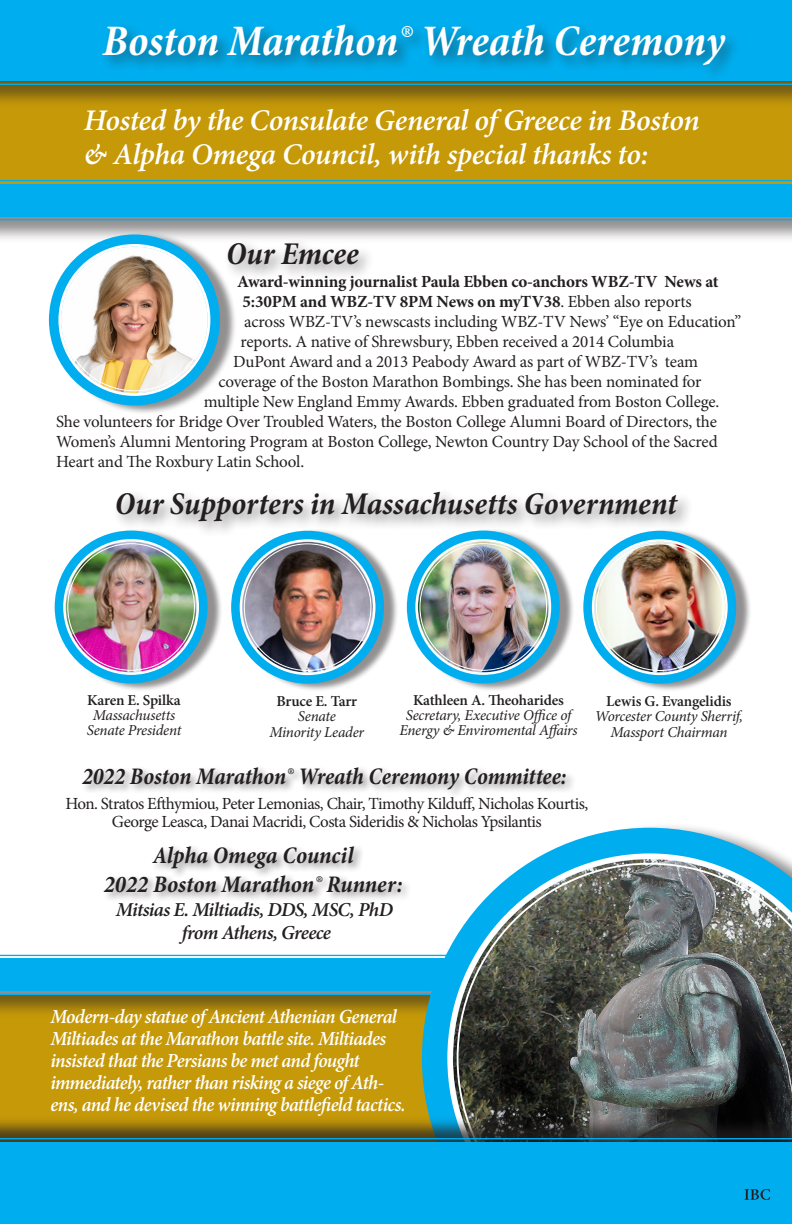
<style>
.page{position:relative;width:792px;height:1224px;background:#fff}
.page>*{position:absolute;margin:0;border:0;box-sizing:border-box;transform-origin:0 0}
.t1{font:italic 700 condensed 44px "Minion Pro";letter-spacing:-.005em;color:#fff}
.t2{font:italic 700 condensed 32px "Minion Pro";letter-spacing:-.005em;color:#231f20}
.t3{font:italic 600 30px "Minion Pro";letter-spacing:-.015em;color:#fff}
.t4{font:italic 700 condensed 24px "Minion Pro";letter-spacing:-.005em;color:#231f20}
.t5{font:italic 600 20px/22px "Minion Pro";letter-spacing:-.035em;color:#fff;scale:.96 1}
.t6{font:italic 600 19.8px/22.8px "Minion Pro";letter-spacing:-.035em;color:#231f20;text-align:center}
.t7{font:17px/18px "Minion Pro";letter-spacing:-.015em;color:#231f20;text-align:center}
.t8{font:700 17px "Minion Pro";letter-spacing:-.01em;color:#231f20}
.t9{font:italic 15.2px/15.2px "Minion Pro";letter-spacing:-.015em;color:#231f20;text-align:center}
.t10{font:600 15.2px "Minion Pro";letter-spacing:-.01em;color:#231f20}
.s1{font-weight:400}
</style>
<div class="page">
<div style="left:0;top:110px;width:792px;height:69px;background:#c69908"></div>
<div style="left:0;top:1020px;width:422px;height:95px;background:#c69908"></div>
<div style="left:0;top:958px;width:792px;height:62px;background:#231f20;opacity:.5"></div>
<svg style="left:0;top:954px;width:422px;height:42px"></svg>
<div style="left:0;top:183px;width:792px;height:62px;background:#231f20;opacity:.5"></div>
<svg style="left:0;top:179px;width:792px;height:42px"></svg>
<div style="left:0;top:0;width:792px;height:110px;background:#231f20;opacity:.5"></div>
<svg style="left:0;top:81px;width:792px;height:5px"></svg>
<div style="left:0;top:0;width:792px;height:81px;background:#00aeef"></div>
<div style="left:100px;top:20px;width:642px;height:62px;background:#231f20;opacity:.5"></div>
<div style="left:53px;top:231px;width:184px;height:184px;background:#231f20;opacity:.5"></div>
<svg style="left:49px;top:234px;width:171px;height:171px;fill:#00aeef"></svg>
<img style="left:61px;top:247px;width:147px;height:146px;border-radius:73px">
<div style="left:58px;top:244px;width:152px;height:152px;border:3px solid #fff;border-radius:50%"></div>
<div style="left:59px;top:528px;width:164px;height:164px;background:#231f20;opacity:.5"></div>
<svg style="left:55px;top:531px;width:153px;height:152px;fill:#00aeef"></svg>
<div style="left:411px;top:528px;width:164px;height:164px;background:#231f20;opacity:.5"></div>
<svg style="left:407px;top:531px;width:153px;height:152px;fill:#00aeef"></svg>
<div style="left:235px;top:528px;width:164px;height:164px;background:#231f20;opacity:.5"></div>
<svg style="left:231px;top:531px;width:153px;height:153px;fill:#00aeef"></svg>
<div style="left:587px;top:528px;width:165px;height:164px;background:#231f20;opacity:.5"></div>
<svg style="left:583px;top:531px;width:153px;height:153px;fill:#00aeef"></svg>
<div style="left:113px;top:487px;width:581px;height:52px;background:#231f20;opacity:.5"></div>
<div style="left:80px;top:764px;width:497px;height:36px;background:#231f20;opacity:.5"></div>
<div style="left:102px;top:843px;width:310px;height:59px;background:#231f20;opacity:.5"></div>
<img style="left:66px;top:542px;width:130px;height:130px;border-radius:65px">
<div style="left:63px;top:539px;width:136px;height:136px;border:3px solid #fff;border-radius:50%"></div>
<img style="left:418px;top:542px;width:131px;height:130px;border-radius:65px">
<div style="left:415px;top:539px;width:136px;height:136px;border:3px solid #fff;border-radius:50%"></div>
<img style="left:242px;top:542px;width:131px;height:131px;border-radius:65px">
<div style="left:240px;top:539px;width:135px;height:136px;border:3px solid #fff;border-radius:50%"></div>
<img style="left:594px;top:542px;width:131px;height:131px;border-radius:65px">
<div style="left:592px;top:539px;width:136px;height:136px;border:3px solid #fff;border-radius:50%"></div>
<div style="left:224px;top:238px;width:152px;height:43px;background:#231f20;opacity:.5"></div>
<svg style="left:422px;top:828px;width:354px;height:287px"></svg>
<svg style="left:447px;top:853px;width:345px;height:262px"></svg>
<img style="left:457px;top:863px;width:335px;height:252px">
<div style="left:0;top:1115px;width:792px;height:109px;background:#231f20;opacity:.75"></div>
<svg style="left:0;top:1137px;width:792px;height:5px"></svg>
<div style="left:0;top:1142px;width:792px;height:82px;background:#00aeef"></div>
<svg style="left:744px;top:1189px;width:26px;height:11px"></svg>
<p class="t1" style="left:102px;top:11px;width:624px">Boston Marathon® Wreath Ceremony</p>
<p class="t3" style="left:84px;top:99px;width:617px">Hosted by the Consulate General of Greece in Boston</p>
<p class="t3" style="left:84px;top:133px;width:566px">&amp; Alpha Omega Council, with special thanks to:</p>
<p class="t2" style="left:226px;top:231px;width:134px">Our Emcee</p>
<p class="t8" style="left:237px;top:270px;width:483px">Award-winning journalist Paula Ebben co-anchors WBZ-TV News at</p>
<p class="t8" style="left:243px;top:290px;width:451px">5:30PM and WBZ-TV 8PM News on myTV38<span class="s1">. Ebben also reports</span></p>
<p class="t7" style="left:244px;top:313px;width:498px">across WBZ-TV’s newscasts including WBZ-TV News’ “Eye on Education”</p>
<p class="t7" style="left:241px;top:333px;width:435px">reports. A native of Shrewsbury, Ebben received a 2014 Columbia</p>
<p class="t7" style="left:233px;top:353px;width:466px">DuPont Award and a 2013 Peabody Award as part of WBZ-TV’s team</p>
<p class="t7" style="left:218px;top:373px;width:485px">coverage of the Boston Marathon Bombings. She has been nominated for</p>
<p class="t7" style="left:204px;top:393px;width:517px">multiple New England Emmy Awards. Ebben graduated from Boston College.</p>
<p class="t7" style="left:56px;top:413px;width:662px">She volunteers for Bridge Over Troubled Waters, the Boston College Alumni Board of Directors, the</p>
<p class="t7" style="left:56px;top:433px;width:663px">Women’s Alumni Mentoring Program at Boston College, Newton Country Day School of the Sacred</p>
<p class="t7" style="left:56px;top:453px;width:250px">Heart and The Roxbury Latin School.</p>
<p class="t2" style="left:115px;top:482px;width:563px">Our Supporters in Massachusetts Government</p>
<p class="t10" style="left:87px;top:690px;width:95px">Karen E. Spilka</p>
<p class="t9" style="left:87px;top:708px;width:96px">Massachusetts<br>Senate President</p>
<p class="t10" style="left:276px;top:691px;width:82px">Bruce E. Tarr</p>
<p class="t9" style="left:269px;top:709px;width:96px">Senate<br>Minority Leader</p>
<p class="t10" style="left:413px;top:690px;width:152px">Kathleen A. Theoharides</p>
<p class="t9" style="left:399px;top:708px;width:180px">Secretary, Executive Office of<br>Energy &amp; Enviromental Affairs</p>
<p class="t10" style="left:606px;top:691px;width:127px">Lewis G. Evangelidis</p>
<p class="t9" style="left:595px;top:709px;width:150px">Worcester County Sherrif,<br>Massport Chairman</p>
<p class="t4" style="left:82px;top:760px;width:486px">2022 Boston Marathon® Wreath Ceremony Committee:</p>
<p class="t7" style="left:65px;top:795px;width:524px">Hon. Stratos Efthymiou, Peter Lemonias, Chair, Timothy Kilduff, Nicholas Kourtis,<br>George Leasca, Danai Macridi, Costa Sideridis &amp; Nicholas Ypsilantis</p>
<p class="t4" style="left:153px;top:839px;width:202px">Alpha Omega Council</p>
<p class="t4" style="left:104px;top:868px;width:300px">2022 Boston Marathon® Runner:</p>
<p class="t6" style="left:116px;top:898px;width:278px">Mitsias E. Miltiadis, DDS, MSC, PhD from Athens, Greece</p>
<p class="t5" style="left:50px;top:1005px;width:372px">Modern-day statue of Ancient Athenian General Miltiades at the Marathon battle site. Miltiades insisted that the Persians be met and fought immediately, rather than risking a siege of Ath&shy;ens, and he devised the winning battlefield tactics.</p>
</div>
